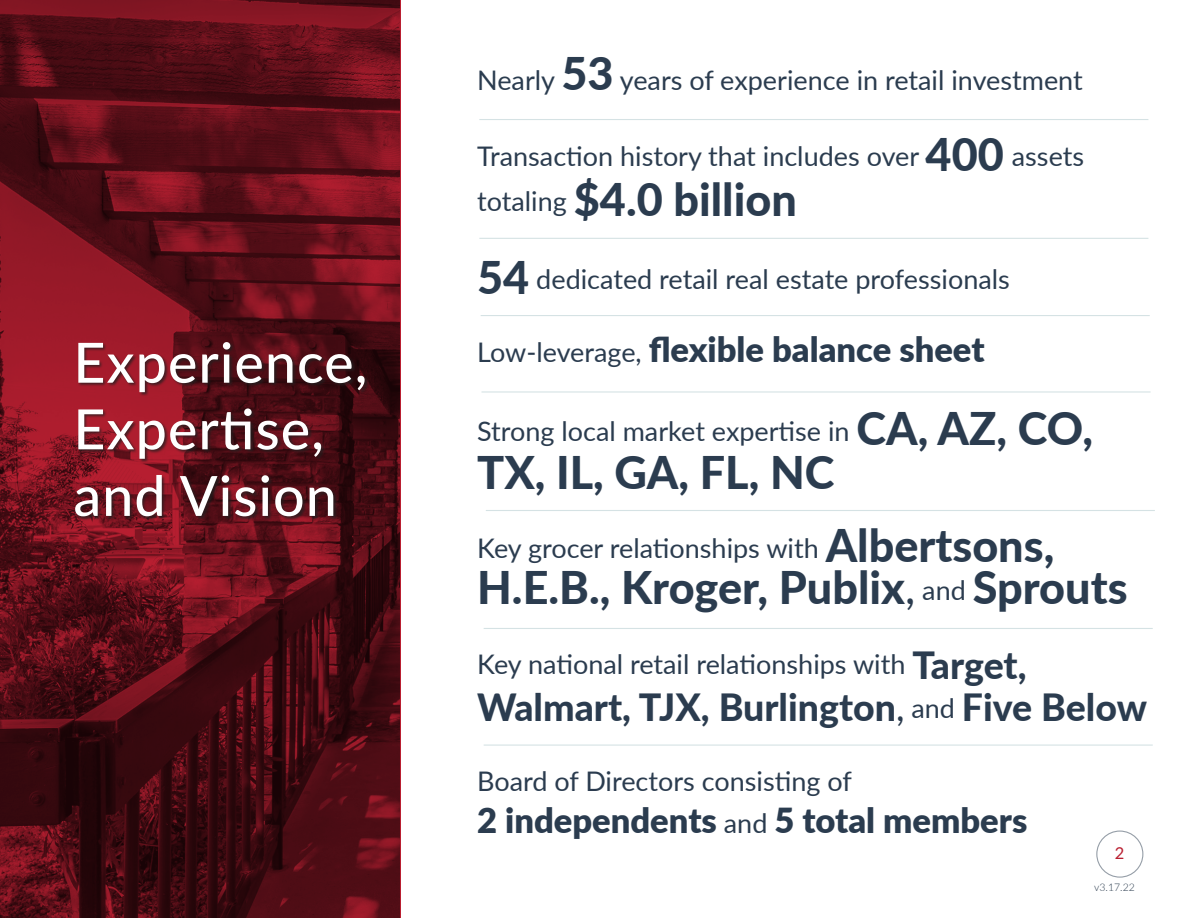
<style>
.page{position:relative;width:1188px;height:918px;background:#fff}
.page>*{position:absolute;margin:0;border:0;box-sizing:border-box;transform-origin:0 0}
.t1{font:500 55.5px "Lato";letter-spacing:.02em;color:#fff}
.t2{font:800 45px "Lato";color:#2b3c4f}
.t3{font:800 37.5px "Lato";color:#2b3c4f}
.t4{font:900 34.5px "Lato";color:#2b3c4f}
.t5{font:27px "Lato";color:#2b3c4f}
.t6{font:16.5px "Lato";color:#b91f31}
.t7{font:300 10.5px "Lato";color:#2d3e50}
.s1{font-weight:800;font-size:45px}
.s2{font-weight:400;font-size:27px}
.s3{font-weight:400}
.s4{font-weight:800;font-size:37.5px}
</style>
<div class="page">
<hr style="left:479px;top:119px;width:669px;height:1px;background:#abc6c9">
<hr style="left:479px;top:238px;width:669px;height:1px;background:#abc6c9">
<hr style="left:481px;top:315px;width:669px;height:1px;background:#abc6c9">
<hr style="left:482px;top:391px;width:669px;height:2px;background:#abc6c9">
<hr style="left:486px;top:510px;width:669px;height:1px;background:#abc6c9">
<hr style="left:484px;top:628px;width:669px;height:1px;background:#abc6c9">
<hr style="left:484px;top:745px;width:669px;height:1px;background:#abc6c9">
<svg style="left:0;top:0;width:400px;height:918px;background:#5a0e18"></svg>
<div style="left:75px;top:342px;width:295px;height:179px;background:#231f20;opacity:.75"></div>
<div style="left:1096px;top:831px;width:47px;height:47px;border:1px solid #2b3c4f;border-radius:50%"></div>
<p class="t1" style="left:73px;top:323px;width:295px">Experience,</p>
<p class="t1" style="left:73px;top:389px;width:252px">Expertise,</p>
<p class="t1" style="left:73px;top:456px;width:265px">and Vision</p>
<p class="t5" style="left:477px;top:61px;width:607px">Nearly <span class="s1">53</span> years of experience in retail investment</p>
<p class="t5" style="left:477px;top:137px;width:609px">Transaction history that includes over <span class="s1">400</span> assets</p>
<p class="t2" style="left:477px;top:166px;width:321px"><span class="s2">totaling</span> $4.0 billion</p>
<p class="t5" style="left:477px;top:260px;width:534px"><span class="s1">54</span> dedicated retail real estate professionals</p>
<p class="t4" style="left:477px;top:324px;width:509px"><span class="s2">Low-leverage,</span> flexible balance sheet</p>
<p class="t5" style="left:477px;top:411px;width:617px">Strong local market expertise in <span class="s1">CA, AZ, CO,</span></p>
<p class="t2" style="left:477px;top:439px;width:359px">TX, IL, GA, FL, NC</p>
<p class="t5" style="left:477px;top:529px;width:579px">Key grocer relationships with <span class="s1">Albertsons,</span></p>
<p class="t2" style="left:477px;top:555px;width:652px">H.E.B., Kroger, Publix<span class="s3">,</span> <span class="s2">and</span> Sprouts</p>
<p class="t5" style="left:477px;top:645px;width:551px">Key national retail relationships with <span class="s4">Target,</span></p>
<p class="t3" style="left:477px;top:679px;width:672px">Walmart, TJX, Burlington<span class="s3">,</span> <span class="s2">and</span> Five Below</p>
<p class="t5" style="left:477px;top:762px;width:376px">Board of Directors consisting of</p>
<p class="t4" style="left:477px;top:794px;width:552px">2 independents <span class="s2">and</span> 5 total members</p>
<p class="t6" style="left:1115px;top:842px;width:11px">2</p>
<p class="t7" style="left:1094px;top:880px;width:42px">v3.17.22</p>
</div>
